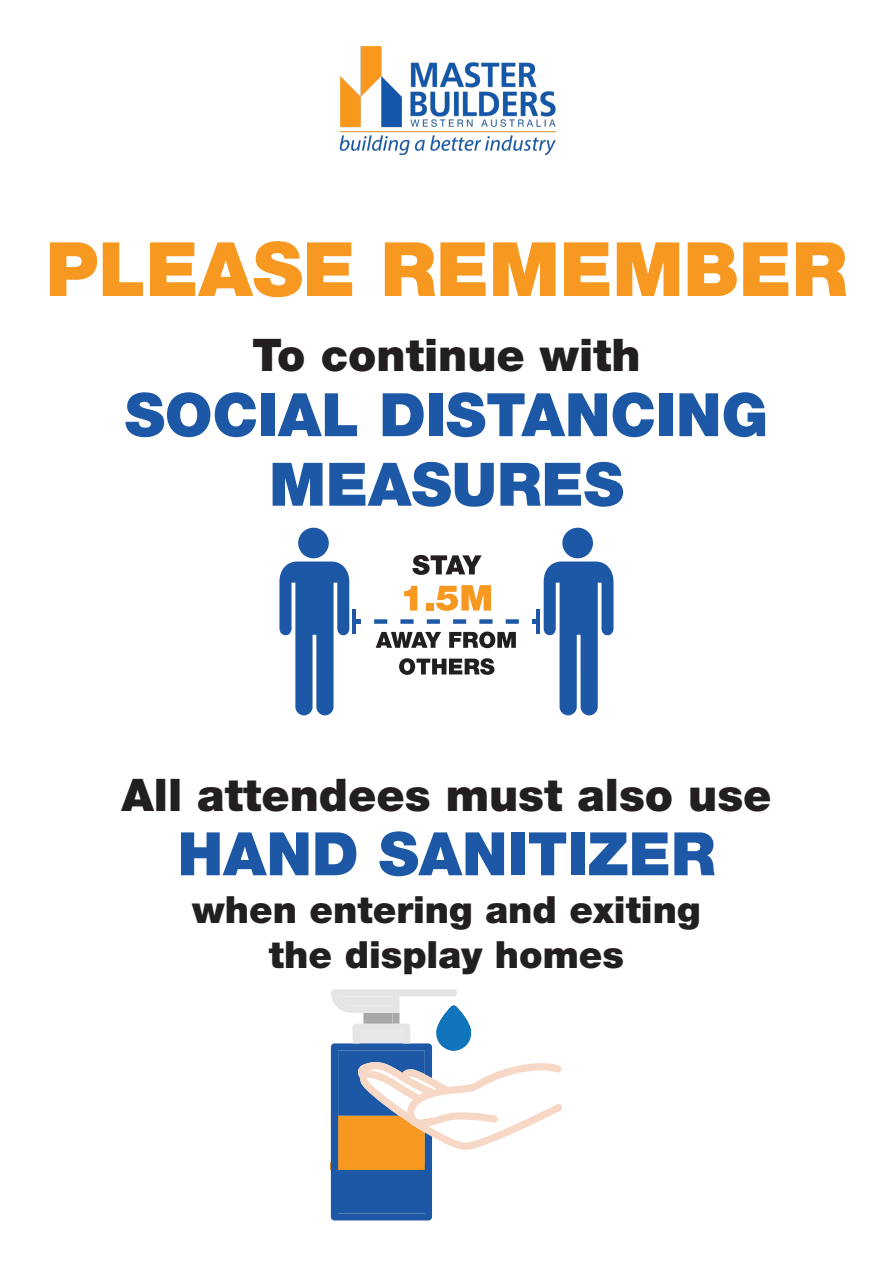
<style>
.page{position:relative;width:893px;height:1263px;background:#fff}
.page>*{position:absolute;margin:0;border:0;box-sizing:border-box;transform-origin:0 0}
.t1{font:900 75px "Helvetica Neue LT Std";color:#f79821}
.t2{font:900 60px/69.6px "Helvetica Neue LT Std";color:#1c58a6;text-align:center}
.t3{font:900 45px "Helvetica Neue LT Std";color:#231f20}
.t4{font:900 37.5px "Helvetica Neue LT Std";color:#231f20}
</style>
<div class="page">
<svg style="left:331px;top:989px;width:231px;height:231px"></svg>
<img style="left:339px;top:46px;width:217px;height:110px">
<svg style="left:376px;top:632px;width:65px;height:16px"></svg>
<svg style="left:449px;top:631px;width:67px;height:17px"></svg>
<svg style="left:399px;top:658px;width:95px;height:17px"></svg>
<div style="left:506px;top:619px;width:13px;height:5px;background:#1c58a6"></div>
<div style="left:479px;top:619px;width:13px;height:5px;background:#1c58a6"></div>
<div style="left:453px;top:619px;width:13px;height:5px;background:#1c58a6"></div>
<div style="left:427px;top:619px;width:13px;height:5px;background:#1c58a6"></div>
<div style="left:400px;top:619px;width:14px;height:5px;background:#1c58a6"></div>
<div style="left:374px;top:619px;width:13px;height:5px;background:#1c58a6"></div>
<svg style="left:404px;top:586px;width:13px;height:24px"></svg>
<div style="left:426px;top:603px;width:7px;height:7px;background:#f79821"></div>
<svg style="left:436px;top:585px;width:55px;height:26px"></svg>
<svg style="left:412px;top:555px;width:70px;height:20px"></svg>
<div style="left:562px;top:528px;width:31px;height:30px;background:#1c58a6;border-radius:50%"></div>
<svg style="left:532px;top:561px;width:81px;height:154px"></svg>
<div style="left:298px;top:528px;width:31px;height:30px;background:#1c58a6;border-radius:50%"></div>
<svg style="left:279px;top:561px;width:82px;height:154px"></svg>
<p class="t1" style="left:46px;top:224px;width:803px">PLEASE REMEMBER</p>
<p class="t3" style="left:252px;top:327px;width:390px">To continue with</p>
<p class="t2" style="left:125px;top:380px;width:645px">SOCIAL DISTANCING<br>MEASURES</p>
<p class="t3" style="left:121px;top:768px;width:652px">All attendees must also use</p>
<p class="t2" style="left:178px;top:819px;width:539px">HAND SANITIZER</p>
<p class="t4" style="left:192px;top:887px;width:510px">when entering and exiting</p>
<p class="t4" style="left:269px;top:932px;width:356px">the display homes</p>
</div>
